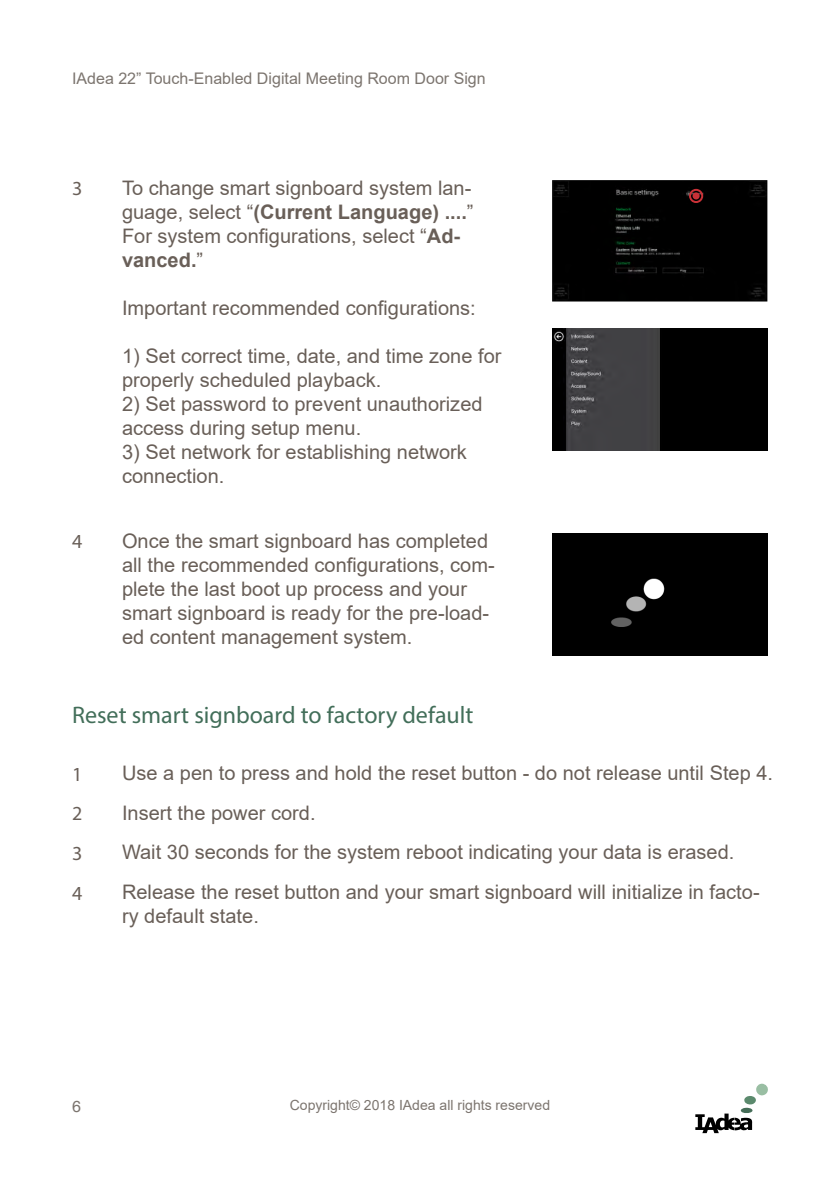
<style>
.page{position:relative;width:840px;height:1191px;background:#fff}
.page>*{position:absolute;margin:0;border:0;box-sizing:border-box;transform-origin:0 0}
.t1{font:24px "Myriad Pro";color:#426e59}
.t2{font:20px/24px "Arial";color:#695f58}
.t3{font:20px "Myriad Pro";color:#695f58}
.t4{font:16px "Arial";color:#7c756f}
.t5{font:16px "Helvetica";color:#7c756f}
.t6{font:14px "Arial";color:#7c756f}
.s1{font-weight:700}
</style>
<div class="page">
<svg style="left:695px;top:1083px;width:73px;height:50px"></svg>
<img style="left:552px;top:180px;width:215px;height:122px">
<img style="left:552px;top:329px;width:215px;height:121px">
<div style="left:552px;top:533px;width:215px;height:122px;background:#000"></div>
<div style="left:692px;top:192px;width:7px;height:7px;background:#c93137;border-radius:50%"></div>
<div style="left:688px;top:189px;width:14px;height:14px;border:2px solid #c93137;border-radius:50%"></div>
<p class="t4" style="left:72px;top:67px;width:415px">IAdea 22” Touch-Enabled Digital Meeting Room Door Sign</p>
<p class="t3" style="left:72px;top:176px;width:12px">3</p>
<p class="t2" style="left:122px;top:176px;width:353px">To change smart signboard system lan&shy;guage, select “<span class="s1">(Current Language) ....</span>”<br>For system configurations, select “<span class="s1">Ad&shy;vanced.</span>”</p>
<p class="t2" style="left:122px;top:296px;width:355px">Important recommended configurations:</p>
<p class="t2" style="left:122px;top:344px;width:381px">1) Set correct time, date, and time zone for properly scheduled playback.</p>
<p class="t2" style="left:122px;top:392px;width:362px">2) Set password to prevent unauthorized access during setup menu.</p>
<p class="t2" style="left:122px;top:440px;width:346px">3) Set network for establishing network connection.</p>
<p class="t3" style="left:72px;top:529px;width:12px">4</p>
<p class="t2" style="left:122px;top:528px;width:374px">Once the smart signboard has completed all the recommended configurations, com&shy;plete the last boot up process and your smart signboard is ready for the pre-load&shy;ed content management system.</p>
<p class="t1" style="left:72px;top:700px;width:402px">Reset smart signboard to factory default</p>
<p class="t3" style="left:72px;top:761px;width:12px">1</p>
<p class="t2" style="left:122px;top:761px;width:652px">Use a pen to press and hold the reset button - do not release until Step 4.</p>
<p class="t3" style="left:72px;top:801px;width:12px">2</p>
<p class="t2" style="left:122px;top:800px;width:195px">Insert the power cord.</p>
<p class="t3" style="left:72px;top:840px;width:12px">3</p>
<p class="t2" style="left:122px;top:840px;width:613px">Wait 30 seconds for the system reboot indicating your data is erased.</p>
<p class="t3" style="left:72px;top:880px;width:12px">4</p>
<p class="t2" style="left:122px;top:880px;width:639px">Release the reset button and your smart signboard will initialize in facto&shy;ry default state.</p>
<p class="t5" style="left:72px;top:1097px;width:10px">6</p>
<p class="t6" style="left:289px;top:1095px;width:262px">Copyright© 2018 IAdea all rights reserved</p>
</div>
